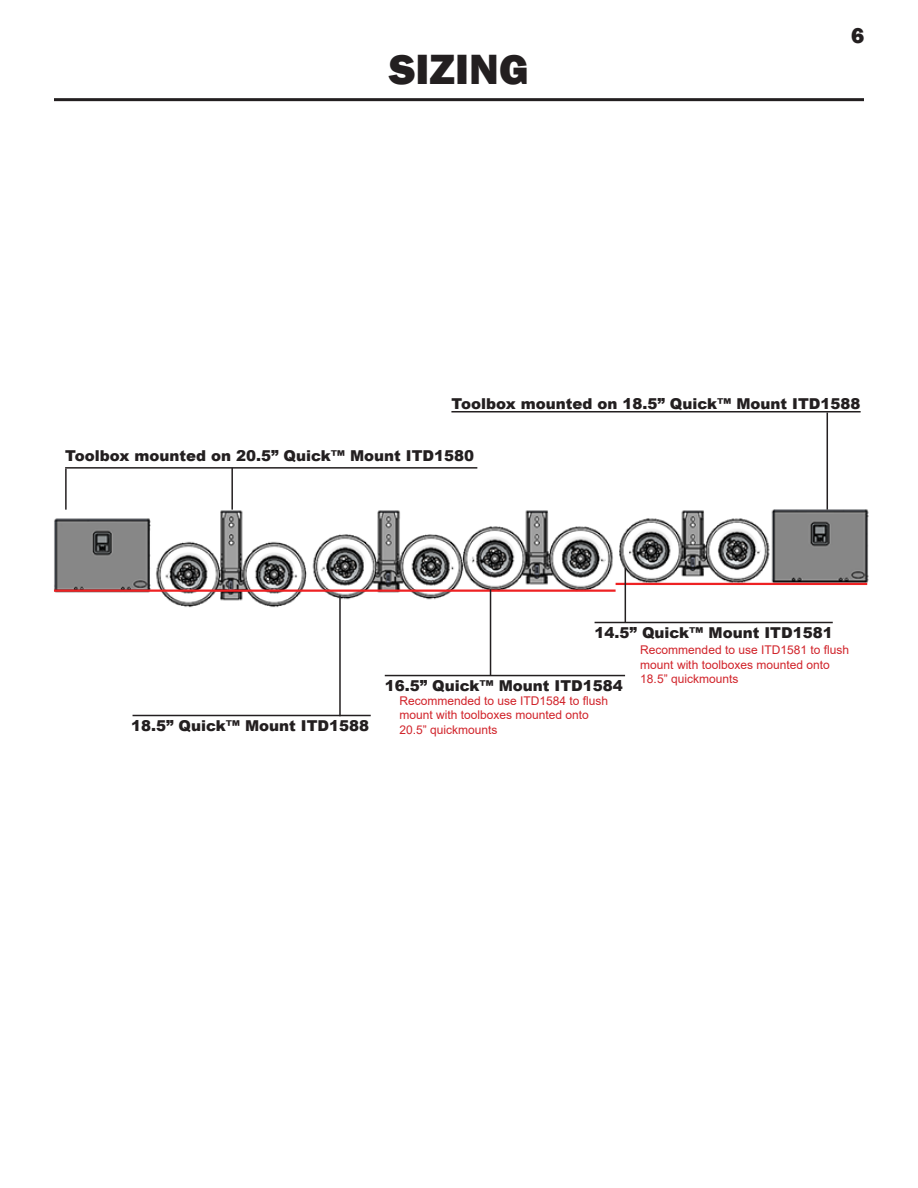
<style>
.page{position:relative;width:918px;height:1188px;background:#fff}
.page>*{position:absolute;margin:0;border:0;box-sizing:border-box;transform-origin:0 0}
.t1{font:800 43.5px "Franklin Gothic";color:#231f20}
.t2{font:800 22.5px "Franklin Gothic";color:#231f20}
.t3{font:900 15px "Arial";color:#231f20}
.t4{font:12px/14.4px "Arial";color:#d1232a}
</style>
<div class="page">
<hr style="left:54px;top:98px;width:810px;height:3px;background:#231f20">
<img style="left:54px;top:499px;width:815px;height:123px">
<hr style="left:54px;top:590px;width:562px;height:2px;background:#ee2123">
<hr style="left:616px;top:583px;width:251px;height:2px;background:#ee2123">
<hr style="left:65px;top:469px;width:2px;height:41px;background:#231f20">
<hr style="left:65px;top:467px;width:412px;height:2px;background:#231f20">
<hr style="left:339px;top:596px;width:2px;height:120px;background:#231f20">
<hr style="left:133px;top:715px;width:238px;height:1px;background:#231f20">
<hr style="left:490px;top:590px;width:1px;height:86px;background:#231f20">
<hr style="left:385px;top:675px;width:240px;height:1px;background:#231f20">
<hr style="left:625px;top:568px;width:1px;height:55px;background:#231f20">
<hr style="left:595px;top:622px;width:238px;height:1px;background:#231f20">
<hr style="left:231px;top:468px;width:2px;height:42px;background:#231f20">
<hr style="left:827px;top:412px;width:1px;height:98px;background:#231f20">
<hr style="left:451px;top:411px;width:410px;height:1px;background:#231f20">
<p class="t1" style="left:389px;top:42px;width:141px">SIZING</p>
<h2 class="t2" style="left:851px;top:21px;width:15px">6</h2>
<p class="t3" style="left:451px;top:392px;width:411px">Toolbox mounted on 18.5” Quick™ Mount ITD1588</p>
<p class="t3" style="left:65px;top:445px;width:411px">Toolbox mounted on 20.5” Quick™ Mount ITD1580</p>
<p class="t3" style="left:595px;top:622px;width:240px">14.5” Quick™ Mount ITD1581</p>
<p class="t3" style="left:131px;top:714px;width:240px">18.5” Quick™ Mount ITD1588</p>
<p class="t3" style="left:385px;top:675px;width:240px">16.5” Quick™ Mount ITD1584</p>
<p class="t4" style="left:400px;top:693px;width:210px">Recommended to use ITD1584 to flush mount with toolboxes mounted onto<br>20.5” quickmounts</p>
<p class="t4" style="left:640px;top:643px;width:210px">Recommended to use ITD1581 to flush mount with toolboxes mounted onto<br>18.5” quickmounts</p>
</div>
